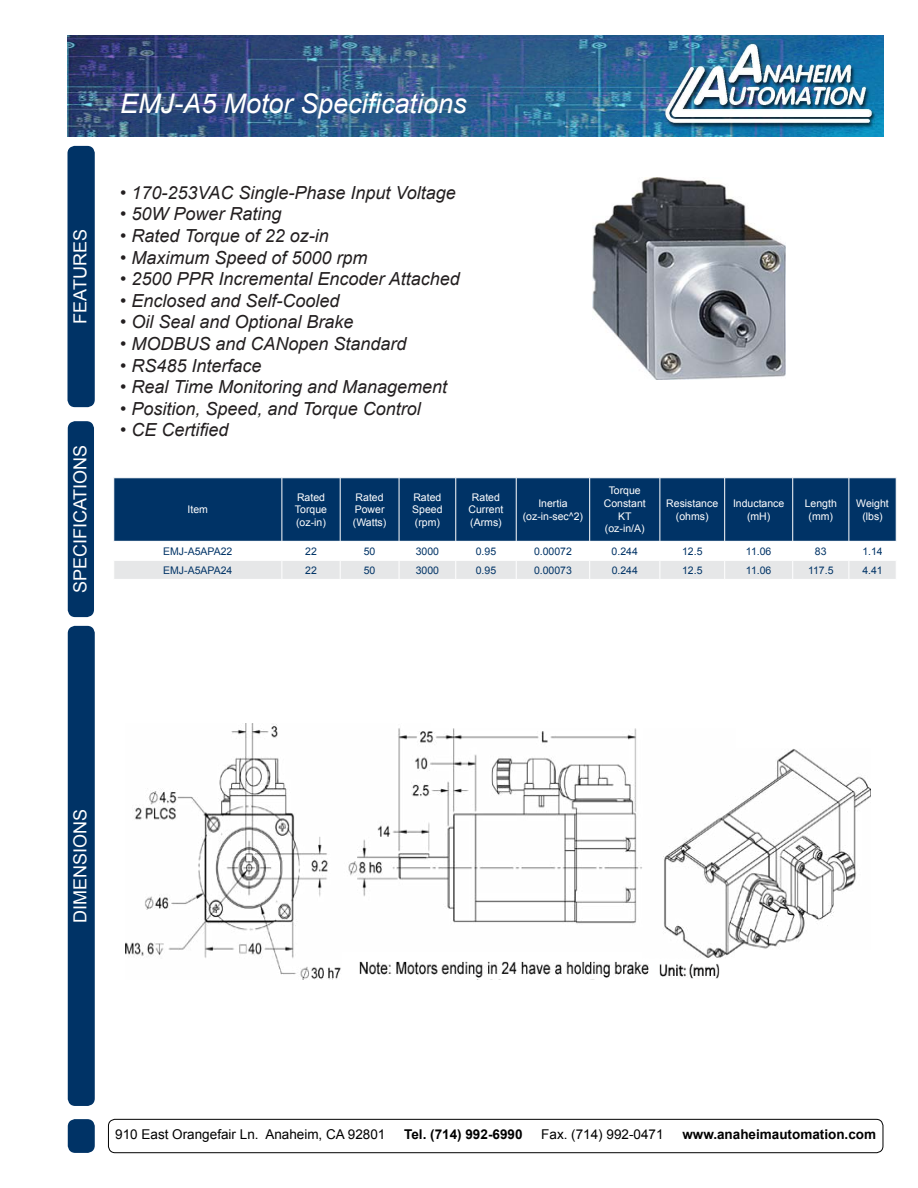
<style>
.page{position:relative;width:918px;height:1188px;background:#fff}
.page>*{position:absolute;margin:0;border:0;box-sizing:border-box;transform-origin:0 0}
.t1{font:italic 27px "Arial";color:#fff}
.t2{font:italic 18px "Arial";color:#231f20}
.t3{font:18px "Arial";color:#fff}
.t4{font:13.5px "Arial";color:#000}
.t5{font:700 13.5px "Arial";color:#000}
.t6{font:10.5px/12.6px "Arial";color:#fff;text-align:center}
.t7{font:10.5px "Arial";color:#036}
</style>
<div class="page">
<img style="left:68px;top:35px;width:815px;height:101px">
<div style="left:69px;top:1120px;width:25px;height:32px;background:#036;border-radius:7px"></div>
<div style="left:68px;top:1119px;width:27px;height:34px;border:2px solid #036;border-radius:7px"></div>
<div style="left:108px;top:1119px;width:775px;height:34px;border:1px solid #000;border-radius:7px"></div>
<div style="left:68px;top:147px;width:26px;height:259px;background:#036;border-radius:7px"></div>
<div style="left:68px;top:146px;width:27px;height:261px;border:2px solid #036;border-radius:7px"></div>
<div style="left:69px;top:422px;width:24px;height:194px;background:#036;border-radius:7px"></div>
<div style="left:68px;top:421px;width:26px;height:196px;border:2px solid #036;border-radius:7px"></div>
<div style="left:69px;top:627px;width:25px;height:478px;background:#036;border-radius:7px"></div>
<div style="left:68px;top:626px;width:27px;height:480px;border:2px solid #036;border-radius:7px"></div>
<div style="left:115px;top:479px;width:781px;height:62px;background:#036"></div>
<hr style="left:282px;top:478px;width:1px;height:63px;background:#fff">
<hr style="left:340px;top:478px;width:1px;height:63px;background:#fff">
<hr style="left:399px;top:478px;width:1px;height:63px;background:#fff">
<hr style="left:456px;top:478px;width:1px;height:63px;background:#fff">
<hr style="left:516px;top:478px;width:1px;height:63px;background:#fff">
<hr style="left:589px;top:478px;width:1px;height:63px;background:#fff">
<hr style="left:660px;top:478px;width:1px;height:63px;background:#fff">
<hr style="left:724px;top:478px;width:1px;height:63px;background:#fff">
<hr style="left:792px;top:478px;width:1px;height:63px;background:#fff">
<hr style="left:849px;top:478px;width:1px;height:63px;background:#fff">
<div style="left:114px;top:561px;width:782px;height:18px;background:#e6e7e8"></div>
<img style="left:593px;top:177px;width:193px;height:203px">
<img style="left:125px;top:723px;width:745px;height:257px">
<p class="t3" style="left:68px;top:324px;width:96px;rotate:-90deg">FEATURES</p>
<p class="t3" style="left:68px;top:593px;width:150px;rotate:-90deg">SPECIFICATIONS</p>
<h1 class="t1" style="left:120px;top:87px;width:348px">EMJ-A5 Motor Specifications</h1>
<p class="t2" style="left:120px;top:181px;width:337px">• 170-253VAC Single-Phase Input Voltage</p>
<p class="t2" style="left:120px;top:202px;width:163px">• 50W Power Rating</p>
<p class="t2" style="left:120px;top:224px;width:210px">• Rated Torque of 22 oz-in</p>
<p class="t2" style="left:120px;top:246px;width:249px">• Maximum Speed of 5000 rpm</p>
<p class="t2" style="left:120px;top:267px;width:341px">• 2500 PPR Incremental Encoder Attached</p>
<p class="t2" style="left:120px;top:289px;width:221px">• Enclosed and Self-Cooled</p>
<p class="t2" style="left:120px;top:310px;width:235px">• Oil Seal and Optional Brake</p>
<p class="t2" style="left:120px;top:332px;width:288px">• MODBUS and CANopen Standard</p>
<p class="t2" style="left:120px;top:354px;width:143px">• RS485 Interface</p>
<p class="t2" style="left:120px;top:375px;width:329px">• Real Time Monitoring and Management</p>
<p class="t2" style="left:120px;top:397px;width:302px">• Position, Speed, and Torque Control</p>
<p class="t2" style="left:120px;top:418px;width:110px">• CE Certified</p>
<p class="t6" style="left:188px;top:503px;width:22px">Item</p>
<p class="t6" style="left:295px;top:491px;width:34px;text-align:left">Rated<br>Torque (oz-in)</p>
<p class="t6" style="left:353px;top:491px;width:35px;text-align:left">Rated<br>Power (Watts)</p>
<p class="t6" style="left:412px;top:491px;width:32px;text-align:justify">Rated Speed (rpm)</p>
<p class="t6" style="left:468px;top:491px;width:37px">Rated<br>Current (Arms)</p>
<p class="t6" style="left:523px;top:497px;width:62px">Inertia (oz-in-sec^2)</p>
<p class="t6" style="left:604px;top:485px;width:44px">Torque<br>Constant<br>KT (oz-in/A)</p>
<p class="t6" style="left:666px;top:497px;width:53px">Resistance (ohms)</p>
<p class="t6" style="left:733px;top:497px;width:53px">Inductance (mH)</p>
<p class="t6" style="left:805px;top:497px;width:34px">Length (mm)</p>
<p class="t6" style="left:856px;top:497px;width:34px">Weight (lbs)</p>
<p class="t7" style="left:163px;top:544px;width:71px">EMJ-A5APA22</p>
<p class="t7" style="left:305px;top:544px;width:13px">22</p>
<p class="t7" style="left:364px;top:544px;width:13px">50</p>
<p class="t7" style="left:416px;top:544px;width:25px">3000</p>
<p class="t7" style="left:476px;top:544px;width:22px">0.95</p>
<p class="t7" style="left:534px;top:544px;width:39px">0.00072</p>
<p class="t7" style="left:612px;top:544px;width:28px">0.244</p>
<p class="t7" style="left:682px;top:544px;width:22px">12.5</p>
<p class="t7" style="left:746px;top:544px;width:27px">11.06</p>
<p class="t7" style="left:815px;top:544px;width:13px">83</p>
<p class="t7" style="left:862px;top:544px;width:22px">1.14</p>
<p class="t7" style="left:163px;top:563px;width:71px">EMJ-A5APA24</p>
<p class="t7" style="left:305px;top:563px;width:13px">22</p>
<p class="t7" style="left:364px;top:563px;width:13px">50</p>
<p class="t7" style="left:416px;top:563px;width:25px">3000</p>
<p class="t7" style="left:476px;top:563px;width:22px">0.95</p>
<p class="t7" style="left:534px;top:563px;width:39px">0.00073</p>
<p class="t7" style="left:612px;top:563px;width:28px">0.244</p>
<p class="t7" style="left:682px;top:563px;width:22px">12.5</p>
<p class="t7" style="left:746px;top:563px;width:27px">11.06</p>
<p class="t7" style="left:808px;top:563px;width:27px">117.5</p>
<p class="t7" style="left:862px;top:563px;width:22px">4.41</p>
<p class="t3" style="left:69px;top:923px;width:116px;rotate:-90deg">DIMENSIONS</p>
<p class="t4" style="left:115px;top:1125px;width:272px">910 East Orangefair Ln. Anaheim, CA 92801</p>
<p class="t5" style="left:404px;top:1125px;width:120px">Tel. (714) 992-6990</p>
<p class="t4" style="left:541px;top:1125px;width:124px">Fax. (714) 992-0471</p>
<p class="t5" style="left:682px;top:1125px;width:195px">www.anaheimautomation.com</p>
</div>
